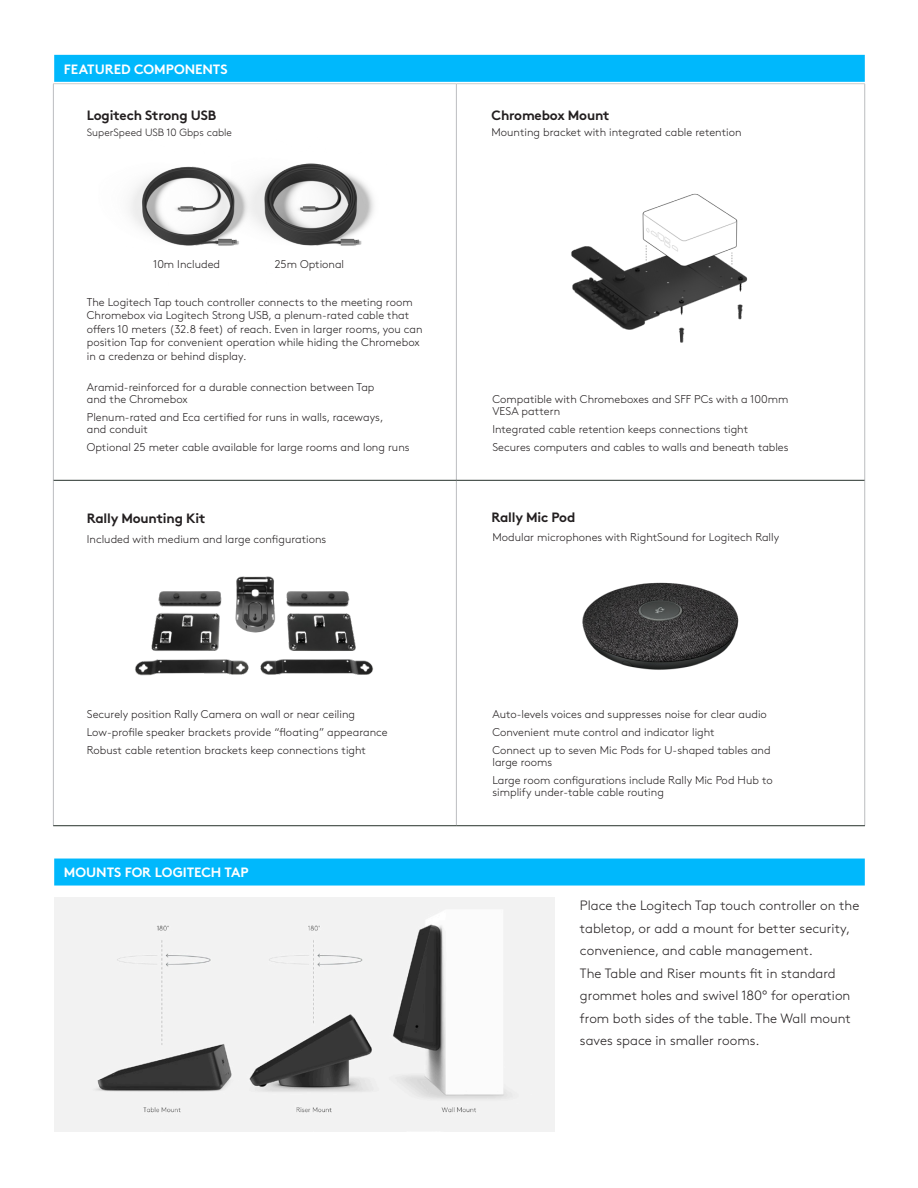
<style>
.page{position:relative;width:918px;height:1188px;background:#fff}
.page>*{position:absolute;margin:0;border:0;box-sizing:border-box;transform-origin:0 0}
.Body_Copy{font:300 13.5px/22.5px "Brown Std";color:#231f20}
.t1{font:700 13.5px "Brown Std";letter-spacing:-.015em;color:#231f20}
.Feature_Title{font:700 13.5px "Brown Std";letter-spacing:-.005em;color:#fff}
.Body_Copy-2{font:300 11.25px/12px "Brown Std";color:#231f20}
.t2{font:300 10.5px "Brown Pro";color:#231f20}
</style>
<div class="page">
<hr style="left:53px;top:84px;width:1px;height:396px;background:#bcbdc0">
<hr style="left:456px;top:84px;width:1px;height:396px;background:#bcbdc0">
<hr style="left:864px;top:84px;width:1px;height:396px;background:#bcbdc0">
<hr style="left:53px;top:480px;width:1px;height:346px;background:#bcbdc0">
<hr style="left:456px;top:480px;width:1px;height:346px;background:#bcbdc0">
<hr style="left:864px;top:480px;width:1px;height:346px;background:#bcbdc0">
<hr style="left:54px;top:480px;width:402px;height:1px;background:#26312a">
<hr style="left:456px;top:480px;width:409px;height:1px;background:#26312a">
<hr style="left:53px;top:825px;width:403px;height:1px;background:#26312a">
<hr style="left:456px;top:825px;width:409px;height:1px;background:#26312a">
<hr style="left:53px;top:83px;width:403px;height:1px;background:#cccdcb">
<hr style="left:456px;top:83px;width:409px;height:1px;background:#cccdcb">
<div style="left:54px;top:55px;width:811px;height:27px;background:#00b8fc"></div>
<div style="left:54px;top:859px;width:811px;height:27px;background:#00b8fc"></div>
<img style="left:54px;top:898px;width:500px;height:233px">
<img style="left:275px;top:163px;width:99px;height:83px">
<img style="left:130px;top:166px;width:145px;height:80px">
<img style="left:582px;top:582px;width:157px;height:88px">
<img style="left:571px;top:193px;width:177px;height:150px">
<img style="left:135px;top:576px;width:238px;height:100px">
<p class="Feature_Title" style="left:64px;top:61px;width:165px">FEATURED COMPONENTS</p>
<p class="t1" style="left:87px;top:107px;width:131px">Logitech Strong USB</p>
<p class="t2" style="left:87px;top:124px;width:147px">SuperSpeed USB 10 Gbps cable</p>
<p class="Body_Copy-2" style="left:153px;top:258px;width:69px">10m Included</p>
<p class="Body_Copy-2" style="left:275px;top:258px;width:71px">25m Optional</p>
<p class="Body_Copy-2" style="left:87px;top:295px;width:337px;line-height:13.5px">The Logitech Tap touch controller connects to the meeting room Chromebox via Logitech Strong USB, a plenum-rated cable that offers 10 meters (32.8 feet) of reach. Even in larger rooms, you can position Tap for convenient operation while hiding the Chromebox in a credenza or behind display.</p>
<p class="Body_Copy-2" style="left:87px;top:382px;width:289px">Aramid-reinforced for a durable connection between Tap and the Chromebox</p>
<p class="Body_Copy-2" style="left:87px;top:412px;width:298px">Plenum-rated and Eca certified for runs in walls, raceways, and conduit</p>
<p class="Body_Copy-2" style="left:87px;top:442px;width:324px">Optional 25 meter cable available for large rooms and long runs</p>
<p class="t1" style="left:87px;top:510px;width:120px">Rally Mounting Kit</p>
<p class="Body_Copy-2" style="left:87px;top:533px;width:241px">Included with medium and large configurations</p>
<p class="Body_Copy-2" style="left:87px;top:709px;width:270px">Securely position Rally Camera on wall or near ceiling</p>
<p class="Body_Copy-2" style="left:87px;top:727px;width:302px">Low-profile speaker brackets provide “floating” appearance</p>
<p class="Body_Copy-2" style="left:87px;top:745px;width:281px">Robust cable retention brackets keep connections tight</p>
<p class="Feature_Title" style="left:64px;top:864px;width:186px">MOUNTS FOR LOGITECH TAP</p>
<p class="t1" style="left:492px;top:107px;width:120px">Chromebox Mount</p>
<p class="Body_Copy-2" style="left:492px;top:127px;width:251px">Mounting bracket with integrated cable retention</p>
<p class="Body_Copy-2" style="left:492px;top:394px;width:297px">Compatible with Chromeboxes and SFF PCs with a 100mm<br>VESA pattern</p>
<p class="Body_Copy-2" style="left:492px;top:424px;width:257px">Integrated cable retention keeps connections tight</p>
<p class="Body_Copy-2" style="left:492px;top:442px;width:298px">Secures computers and cables to walls and beneath tables</p>
<p class="t1" style="left:492px;top:509px;width:85px">Rally Mic Pod</p>
<p class="Body_Copy-2" style="left:492px;top:531px;width:288px">Modular microphones with RightSound for Logitech Rally</p>
<p class="Body_Copy-2" style="left:492px;top:708px;width:276px">Auto-levels voices and suppresses noise for clear audio</p>
<p class="Body_Copy-2" style="left:492px;top:726px;width:224px">Convenient mute control and indicator light</p>
<p class="Body_Copy-2" style="left:492px;top:744px;width:280px">Connect up to seven Mic Pods for U-shaped tables and large rooms</p>
<p class="Body_Copy-2" style="left:492px;top:774px;width:282px">Large room configurations include Rally Mic Pod Hub to simplify under-table cable routing</p>
<p class="Body_Copy" style="left:580px;top:895px;width:281px">Place the Logitech Tap touch controller on the tabletop, or add a mount for better security, convenience, and cable management.<br>The Table and Riser mounts fit in standard grommet holes and swivel 180° for operation from both sides of the table. The Wall mount saves space in smaller rooms.</p>
</div>
